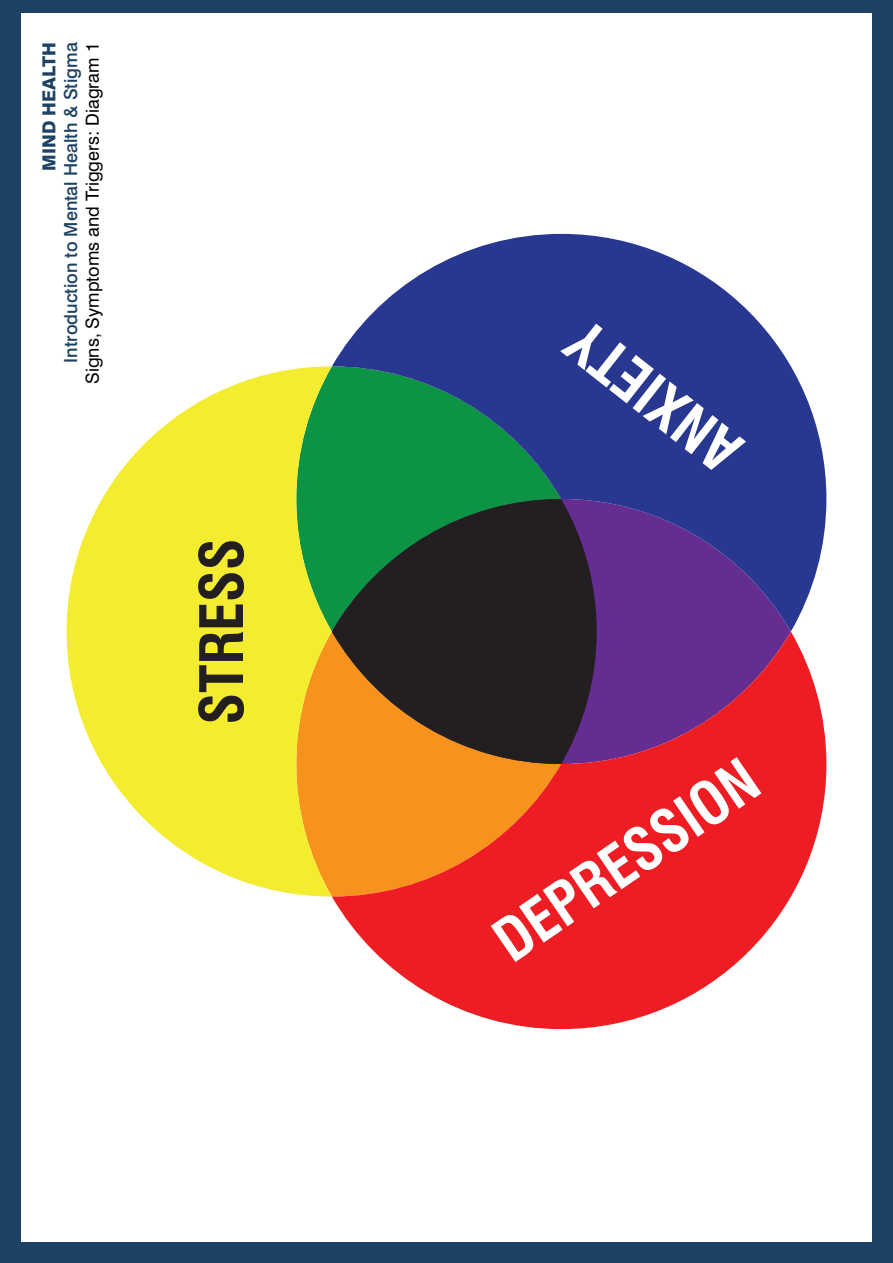
<style>
.page{position:relative;width:893px;height:1263px;background:#1d4263}
.page>*{position:absolute;margin:0;border:0;box-sizing:border-box;transform-origin:0 0}
.t1{font:700 condensed 58.2px "Swiss 721 BT";color:#fff}
.t2{font:700 condensed 58.2px "Swiss 721 BT";color:#231f20}
.t3{font:18px "Swiss 721 BT";color:#000001}
.t4{font:500 18px "Swiss 721 BT";color:#1d4263}
.t5{font:800 18px "Swiss 721 BT";color:#1d4263}
</style>
<div class="page">
<div style="left:21px;top:13px;width:851px;height:1229px;background:#fff"></div>
<svg style="left:67px;top:366px;width:265px;height:530px;fill:#f4ed2f"></svg>
<svg style="left:332px;top:631px;width:494px;height:398px;background:#ca4e48"></svg>
<svg style="left:332px;top:234px;width:494px;height:397px;background:#445b84"></svg>
<p class="t5" style="left:38px;top:171px;width:130px;rotate:-90deg">MIND HEALTH</p>
<p class="t4" style="left:60px;top:362px;width:321px;rotate:-90deg">Introduction to Mental Health &amp; Stigma</p>
<p class="t3" style="left:81px;top:384px;width:343px;rotate:-90deg">Signs, Symptoms and Triggers: Diagram 1</p>
<h1 class="t2" style="left:187px;top:725px;width:188px;rotate:-90deg">STRESS</h1>
<h1 class="t1" style="left:712px;top:486px;width:205px;rotate:-142deg">ANXIETY</h1>
<h1 class="t1" style="left:480px;top:917px;width:307px;rotate:-34deg">DEPRESSION</h1>
</div>
